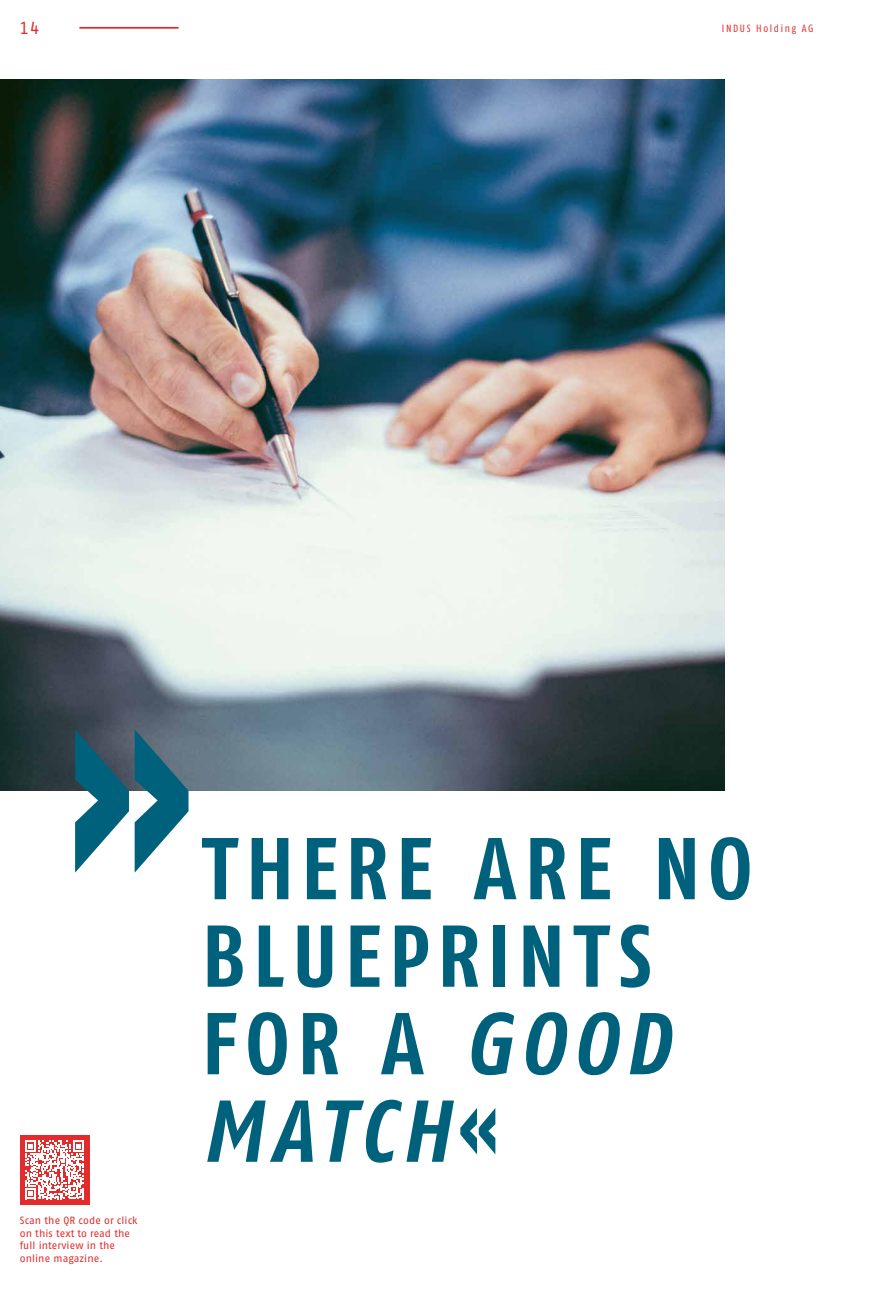
<style>
.page{position:relative;width:893px;height:1290px;background:#fff}
.page>*{position:absolute;margin:0;border:0;box-sizing:border-box;transform-origin:0 0}
.t1{font:700 condensed 87.5px/87.5px "Fago Pro";letter-spacing:.09em;color:#00617c}
.t2{font:condensed 17.5px "Fago Pro";color:#e42b2b}
.t3{font:10.5px/12.6px "Fago Pro";letter-spacing:.005em;color:#e42b2b}
.t4{font:condensed 10.5px "Fago Pro";letter-spacing:.16em;color:#e42b2b}
.s1{font-style:italic}
</style>
<div class="page">
<hr style="left:79px;top:27px;width:100px;height:2px;background:#e42b2b">
<img style="left:0;top:79px;width:724px;height:711px">
<svg style="left:75px;top:729px;width:114px;height:144px"></svg>
<div style="left:20px;top:1135px;width:69px;height:69px;background:#e42b2b"></div>
<svg style="left:25px;top:1140px;width:59px;height:59px"></svg>
<h2 class="t2" style="left:20px;top:17px;width:21px">14</h2>
<p class="t4" style="left:722px;top:22px;width:93px">INDUS Holding AG</p>
<p class="t3" style="left:20px;top:1214px;width:119px">Scan the QR code or click on this text to read the full interview in the online magazine.</p>
<h1 class="t1" style="left:202px;top:825px;width:552px">THERE ARE NO<br>BLUEPRINTS<br>FOR A <span class="s1">GOOD<br>MATCH</span>«</h1>
</div>
